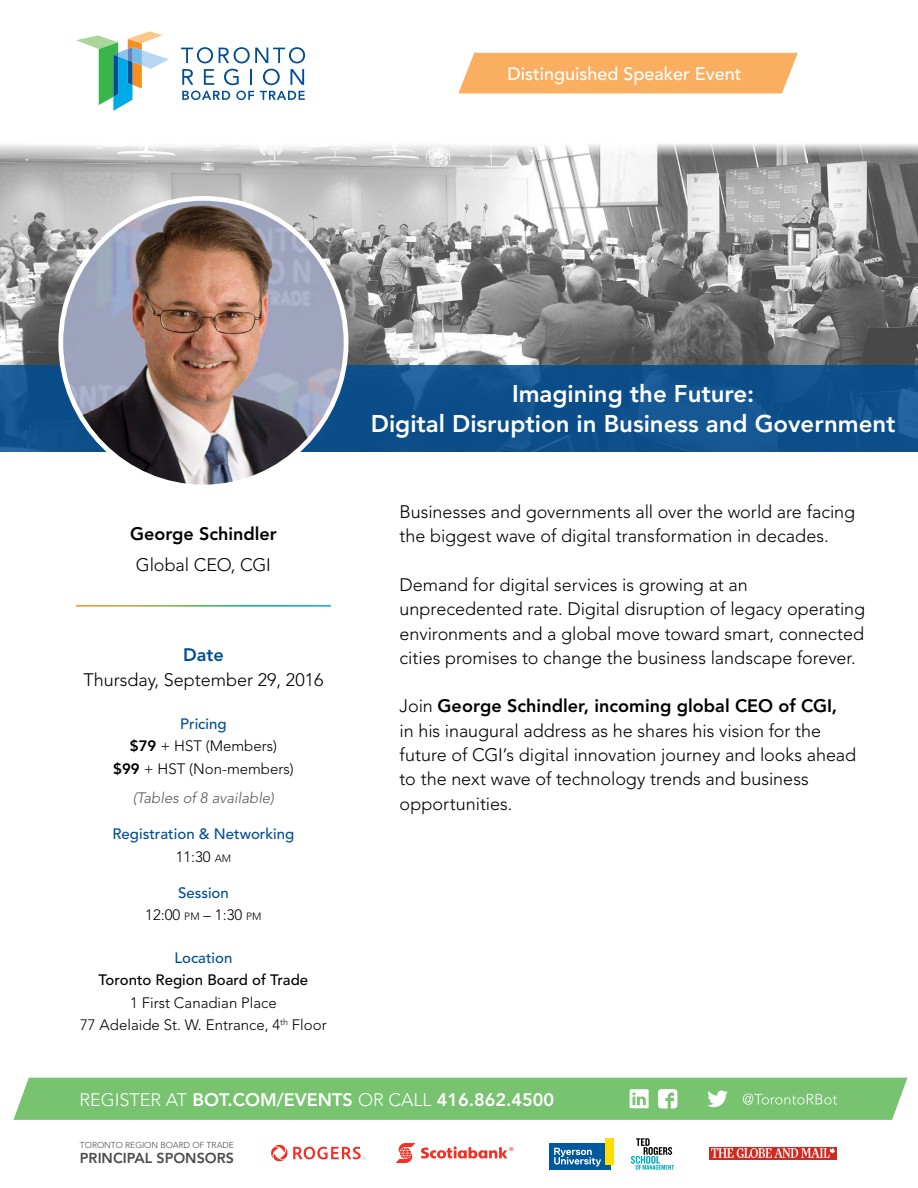
<style>
.page{position:relative;width:918px;height:1188px;background:#fff}
.page>*{position:absolute;margin:0;border:0;box-sizing:border-box;transform-origin:0 0}
.t1{font:800 24px/30px "Avenir LT Std";color:#fff;text-align:center}
.t2{font:300 18px/24.3px "Avenir LT Std";color:#000}
.t3{font:800 18px "Avenir LT Std";color:#fff}
.t4{font:500 18px "Avenir LT Std";color:#fff}
.t5{font:800 18px "Avenir LT Std";color:#000}
.t6{font:800 18px "Avenir LT Std";color:#004e95}
.t7{font:300 15px/22.5px "Avenir LT Std";color:#000;text-align:center}
.t8{font:500 15px/22.5px "Avenir LT Std";color:#004e95;text-align:center}
.t9{font:500 15px "Avenir LT Std";color:#000}
.t10{font:italic 300 15px "Avenir LT Std";color:#58595b}
.t11{font:800 14.25px "Avenir LT Std";color:#4d4d4f}
.t12{font:300 8.55px "Avenir LT Std";color:#4d4d4f}
.s1{font-weight:500;color:#004e95}
.s2{font-weight:800}
.s3{font-weight:300;color:#000}
.s4{font-weight:300;font-size:10.5px;color:#000}
.s5{font-size:10.5px}
.s6{font-weight:300}
</style>
<div class="page">
<img style="left:0;top:144px;width:918px;height:221px">
<svg style="left:0;top:365px;width:918px;height:87px;background:#0f518d"></svg>
<svg style="left:76px;top:31px;width:93px;height:80px"></svg>
<svg style="left:182px;top:69px;width:11px;height:16px"></svg>
<svg style="left:204px;top:69px;width:10px;height:16px"></svg>
<svg style="left:224px;top:69px;width:15px;height:16px"></svg>
<svg style="left:250px;top:69px;width:2px;height:16px"></svg>
<svg style="left:263px;top:69px;width:17px;height:16px"></svg>
<svg style="left:290px;top:69px;width:14px;height:16px"></svg>
<svg style="left:181px;top:47px;width:32px;height:16px"></svg>
<svg style="left:219px;top:47px;width:86px;height:16px"></svg>
<svg style="left:182px;top:91px;width:48px;height:9px"></svg>
<svg style="left:236px;top:91px;width:18px;height:9px"></svg>
<svg style="left:260px;top:91px;width:45px;height:9px"></svg>
<div style="left:458px;top:53px;width:340px;height:40px;background:#faae60"></div>
<div style="left:709px;top:1147px;width:128px;height:13px;background:#cf2a23"></div>
<svg style="left:711px;top:1148px;width:124px;height:10px"></svg>
<svg style="left:395px;top:1143px;width:20px;height:20px"></svg>
<svg style="left:421px;top:1146px;width:92px;height:13px"></svg>
<svg style="left:271px;top:1145px;width:94px;height:16px"></svg>
<svg style="left:631px;top:1138px;width:43px;height:32px"></svg>
<div style="left:549px;top:1144px;width:61px;height:26px;background:#00599d"></div>
<div style="left:605px;top:1138px;width:9px;height:26px;background:#fd0"></div>
<svg style="left:554px;top:1148px;width:47px;height:18px"></svg>
<svg style="left:13px;top:1078px;width:894px;height:42px;background:#7dc576"></svg>
<img style="left:61px;top:200px;width:285px;height:283px">
<p class="t4" style="left:508px;top:63px;width:236px">Distinguished Speaker Event</p>
<p class="t5" style="left:130px;top:524px;width:148px">George Schindler</p>
<p class="t2" style="left:136px;top:552px;width:136px">Global CEO, CGI</p>
<p class="t6" style="left:183px;top:644px;width:42px">Date</p>
<p class="t2" style="left:83px;top:668px;width:241px">Thursday, September 29, 2016</p>
<p class="t7" style="left:113px;top:713px;width:182px"><span class="s1">Pricing<br></span><span class="s2">$79</span> + HST (Members)<br><span class="s2">$99</span> + HST (Non-members)</p>
<p class="t10" style="left:133px;top:789px;width:143px">(Tables of 8 available)</p>
<p class="t8" style="left:112px;top:823px;width:183px">Registration &amp; Networking<br><span class="s3">11:30</span> <span class="s4">AM</span></p>
<p class="t7" style="left:145px;top:881px;width:118px"><span class="s1">Session<br></span>12:00 <span class="s5">PM</span> – 1:30 <span class="s5">PM</span></p>
<p class="t8" style="left:174px;top:947px;width:60px">Location</p>
<p class="t9" style="left:99px;top:972px;width:211px">Toronto Region Board of Trade</p>
<p class="t7" style="left:80px;top:992px;width:248px">1 First Canadian Place<br>77 Adelaide St. W. Entrance, 4<sup>th</sup> Floor</p>
<h1 class="t1" style="left:371px;top:379px;width:526px">Imagining the Future:<br>Digital Disruption in Business and Government</h1>
<p class="t2" style="left:400px;top:500px;width:457px">Businesses and governments all over the world are facing the biggest wave of digital transformation in decades.</p>
<p class="t2" style="left:400px;top:573px;width:467px">Demand for digital services is growing at an unprecedented rate. Digital disruption of legacy operating environments and a global move toward smart, connected cities promises to change the business landscape forever.</p>
<p class="t2" style="left:400px;top:694px;width:458px">Join <span class="s2">George Schindler, incoming global CEO of CGI,<br></span>in his inaugural address as he shares his vision for the future of CGI’s digital innovation journey and looks ahead to the next wave of technology trends and business opportunities.</p>
<p class="t3" style="left:79px;top:1089px;width:476px"><span class="s6">REGISTER AT</span> BOT.COM/EVENTS <span class="s6">OR CALL</span> 416.862.4500</p>
<p class="t12" style="left:80px;top:1140px;width:156px">TORONTO REGION BOARD OF TRADE</p>
<p class="t11" style="left:80px;top:1150px;width:156px">PRINCIPAL SPONSORS</p>
</div>
